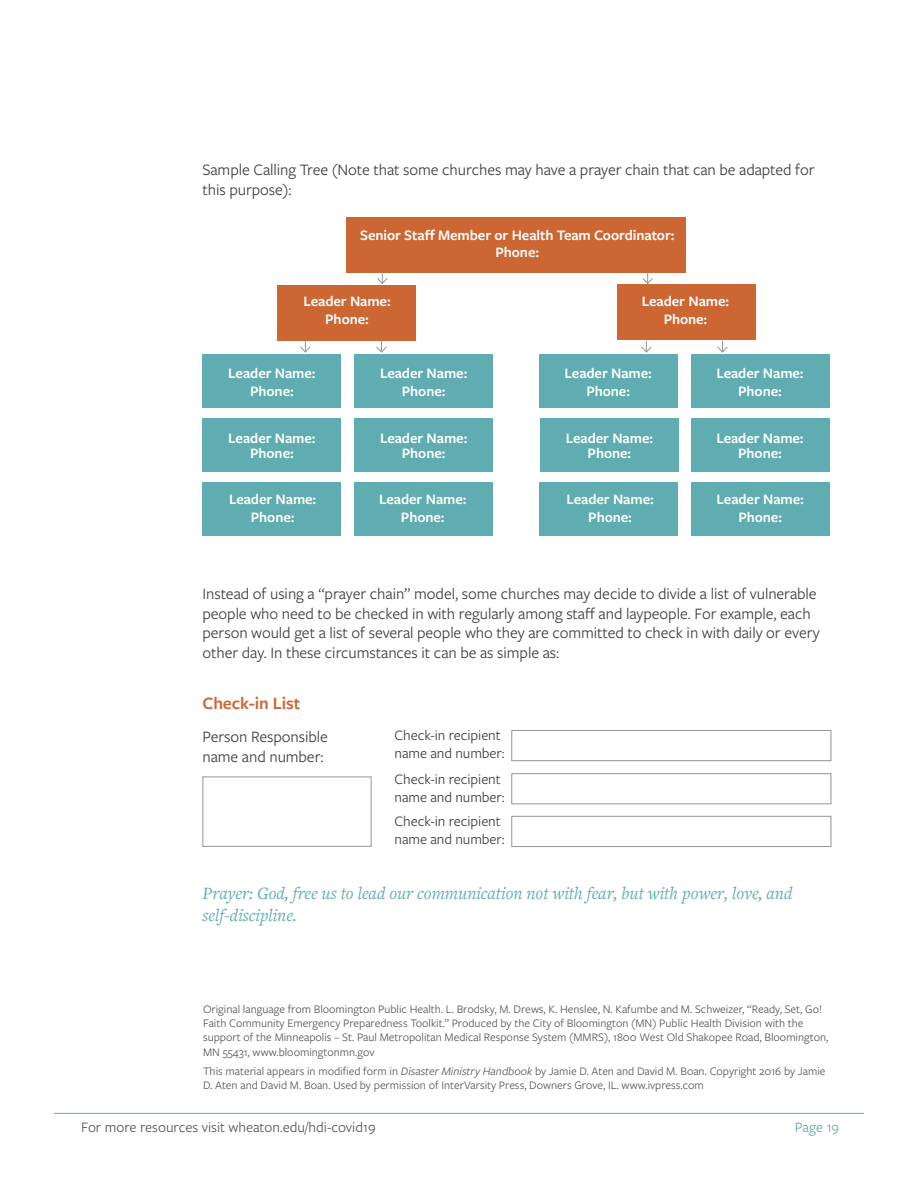
<style>
.page{position:relative;width:918px;height:1188px;background:#fff}
.page>*{position:absolute;margin:0;border:0;box-sizing:border-box;transform-origin:0 0}
.t1{font:italic 18px/21.6px "Freight Text Pro";letter-spacing:-.005em;color:#5facb1}
.t2{font:600 18px "Freight Sans Pro";letter-spacing:-.005em;color:#c63}
.t3{font:16.5px/19.8px "Freight Sans Pro";letter-spacing:-.005em;color:#404042}
.t4{font:600 15px/18px "Freight Sans Pro";letter-spacing:-.005em;color:#fff;text-align:center}
.t5{font:15px/18px "Freight Sans Pro";letter-spacing:-.005em;color:#404042}
.t6{font:15px "Freight Sans Pro";color:#57585b}
.t7{font:15px "Freight Sans Pro";color:#5facb1}
.t8{font:12px/14.4px "Freight Sans Pro";color:#57585b}
.s1{font-style:italic}
</style>
<div class="page">
<hr style="left:54px;top:1113px;width:810px;height:1px;background:#5facb1">
<div style="left:203px;top:355px;width:138px;height:53px;background:#5facb1"></div>
<div style="left:354px;top:355px;width:139px;height:53px;background:#5facb1"></div>
<div style="left:539px;top:355px;width:139px;height:53px;background:#5facb1"></div>
<div style="left:691px;top:355px;width:138px;height:53px;background:#5facb1"></div>
<div style="left:203px;top:777px;width:169px;height:70px;border:1px solid #939597"></div>
<div style="left:511px;top:730px;width:320px;height:31px;border:1px solid #939597"></div>
<div style="left:511px;top:773px;width:320px;height:31px;border:1px solid #939597"></div>
<div style="left:511px;top:816px;width:320px;height:31px;border:1px solid #939597"></div>
<div style="left:203px;top:483px;width:138px;height:53px;background:#5facb1"></div>
<div style="left:354px;top:483px;width:139px;height:53px;background:#5facb1"></div>
<div style="left:539px;top:483px;width:139px;height:53px;background:#5facb1"></div>
<div style="left:691px;top:483px;width:138px;height:53px;background:#5facb1"></div>
<div style="left:277px;top:285px;width:139px;height:55px;background:#c63"></div>
<div style="left:617px;top:284px;width:139px;height:55px;background:#c63"></div>
<div style="left:347px;top:217px;width:339px;height:55px;background:#c63"></div>
<div style="left:203px;top:419px;width:138px;height:53px;background:#5facb1"></div>
<div style="left:354px;top:419px;width:139px;height:53px;background:#5facb1"></div>
<div style="left:691px;top:419px;width:138px;height:53px;background:#5facb1"></div>
<svg style="left:376px;top:272px;width:12px;height:12px"></svg>
<svg style="left:642px;top:272px;width:12px;height:12px"></svg>
<svg style="left:300px;top:341px;width:11px;height:12px"></svg>
<svg style="left:376px;top:341px;width:11px;height:12px"></svg>
<svg style="left:641px;top:341px;width:11px;height:12px"></svg>
<svg style="left:717px;top:341px;width:11px;height:12px"></svg>
<div style="left:540px;top:419px;width:139px;height:53px;background:#5facb1"></div>
<h2 class="t3" style="left:202px;top:162px;width:614px">Sample Calling Tree (Note that some churches may have a prayer chain that can be adapted for this purpose):</h2>
<p class="t4" style="left:360px;top:229px;width:316px;line-height:16.5px">Senior Staff Member or Health Team Coordinator:<br>Phone:</p>
<p class="t4" style="left:303px;top:294px;width:89px">Leader Name:<br>Phone:</p>
<p class="t4" style="left:642px;top:294px;width:89px">Leader Name:<br>Phone:</p>
<p class="t4" style="left:228px;top:366px;width:89px">Leader Name:<br>Phone:</p>
<p class="t4" style="left:380px;top:366px;width:89px">Leader Name:<br>Phone:</p>
<p class="t4" style="left:565px;top:366px;width:89px">Leader Name:<br>Phone:</p>
<p class="t4" style="left:716px;top:366px;width:89px">Leader Name:<br>Phone:</p>
<p class="t4" style="left:228px;top:432px;width:89px;line-height:15px">Leader Name:<br>Phone:</p>
<p class="t4" style="left:380px;top:432px;width:89px;line-height:15px">Leader Name:<br>Phone:</p>
<p class="t4" style="left:716px;top:432px;width:89px;line-height:15px">Leader Name:<br>Phone:</p>
<p class="t4" style="left:566px;top:432px;width:89px;line-height:15px">Leader Name:<br>Phone:</p>
<p class="t4" style="left:229px;top:492px;width:89px">Leader Name:<br>Phone:</p>
<p class="t4" style="left:379px;top:492px;width:89px">Leader Name:<br>Phone:</p>
<p class="t4" style="left:566px;top:492px;width:89px">Leader Name:<br>Phone:</p>
<p class="t4" style="left:717px;top:492px;width:89px">Leader Name:<br>Phone:</p>
<p class="t3" style="left:202px;top:585px;width:619px">Instead of using a “prayer chain” model, some churches may decide to divide a list of vulnerable people who need to be checked in with regularly among staff and laypeople. For example, each person would get a list of several people who they are committed to check in with daily or every other day. In these circumstances it can be as simple as:</p>
<h1 class="t2" style="left:202px;top:696px;width:99px">Check-in List</h1>
<h2 class="t3" style="left:202px;top:728px;width:127px">Person Responsible name and number:</h2>
<p class="t5" style="left:394px;top:728px;width:112px">Check-in recipient name and number:</p>
<p class="t5" style="left:394px;top:771px;width:112px">Check-in recipient name and number:</p>
<p class="t5" style="left:394px;top:814px;width:112px">Check-in recipient name and number:</p>
<h1 class="t1" style="left:202px;top:885px;width:592px">Prayer: God, free us to lead our communication not with fear, but with power, love, and self-discipline.</h1>
<p class="t8" style="left:203px;top:1003px;width:627px">Original language from Bloomington Public Health. L. Brodsky, M. Drews, K. Henslee, N. Kafumbe and M. Schweizer, “Ready, Set, Go!<br>Faith Community Emergency Preparedness Toolkit.” Produced by the City of Bloomington (MN) Public Health Division with the support of the Minneapolis – St. Paul Metropolitan Medical Response System (MMRS), 1800 West Old Shakopee Road, Bloomington, MN 55431, www.bloomingtonmn.gov</p>
<p class="t8" style="left:203px;top:1065px;width:624px">This material appears in modified form in <span class="s1">Disaster Ministry Handbook</span> by Jamie D. Aten and David M. Boan. Copyright 2016 by Jamie<br>D. Aten and David M. Boan. Used by permission of InterVarsity Press, Downers Grove, IL. www.ivpress.com</p>
<p class="t6" style="left:81px;top:1122px;width:296px">For more resources visit wheaton.edu/hdi-covid19</p>
<p class="t7" style="left:795px;top:1122px;width:46px">Page 19</p>
</div>
